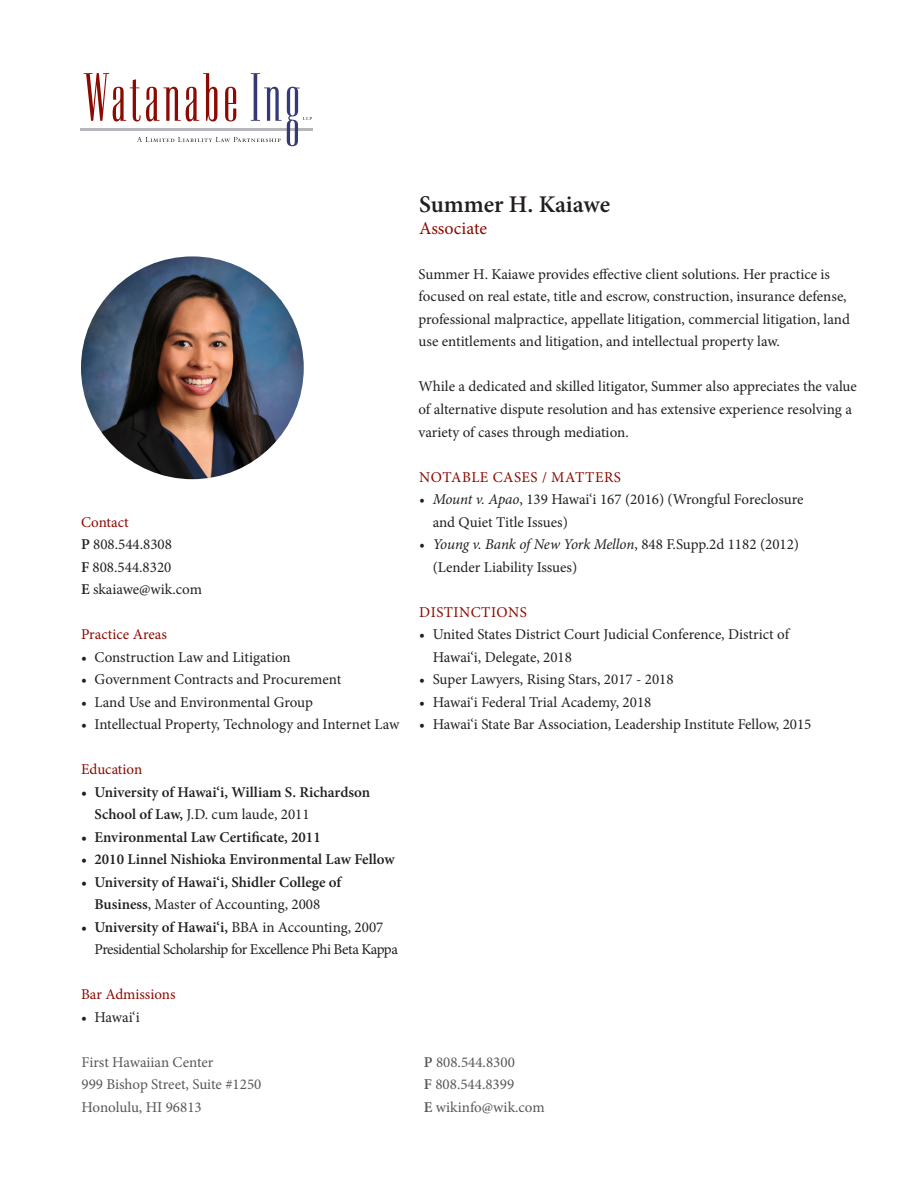
<style>
.page{position:relative;width:918px;height:1188px;background:#fff}
.page>*{position:absolute;margin:0;border:0;box-sizing:border-box;transform-origin:0 0}
.t1{font:600 24px "Minion Pro";letter-spacing:-.005em;color:#231f20}
.t2{font:18px "Minion Pro";letter-spacing:-.005em;color:#8b0a02}
.t3{font:15px/22.5px "Minion Pro";color:#231f20}
.t4{font:600 15px/22.5px "Minion Pro";color:#231f20}
.t5{font:15px/22.5px "Minion Pro";color:#57585a}
.t6{font:15px/22.5px "Minion Pro";letter-spacing:-.03em;color:#231f20}
.t7{font:15px "Minion Pro";letter-spacing:.005em;color:#8b0a02}
.t8{font:15px "Minion Pro";letter-spacing:.035em;color:#8b0a02}
.s1{font-weight:600}
.s2{font-weight:400}
.s3{font-style:italic}
</style>
<div class="page">
<hr style="left:80px;top:128px;width:232px;height:3px;background:#b6b7bb">
<svg style="left:84px;top:73px;width:133px;height:49px"></svg>
<svg style="left:225px;top:87px;width:11px;height:35px"></svg>
<svg style="left:251px;top:73px;width:30px;height:48px"></svg>
<svg style="left:287px;top:87px;width:25px;height:59px"></svg>
<svg style="left:137px;top:137px;width:144px;height:5px"></svg>
<img style="left:81px;top:256px;width:223px;height:223px;border-radius:111px">
<p class="t1" style="left:419px;top:187px;width:192px">Summer H. Kaiawe</p>
<p class="t2" style="left:419px;top:216px;width:69px">Associate</p>
<p class="t7" style="left:81px;top:512px;width:49px">Contact</p>
<p class="t3" style="left:81px;top:533px;width:93px"><span class="s1">P</span> 808.544.8308</p>
<p class="t3" style="left:81px;top:556px;width:92px"><span class="s1">F</span> 808.544.8320</p>
<p class="t3" style="left:81px;top:578px;width:122px"><span class="s1">E</span> skaiawe@wik.com</p>
<p class="t7" style="left:81px;top:624px;width:87px">Practice Areas</p>
<p class="t3" style="left:81px;top:646px;width:211px">• Construction Law and Litigation</p>
<p class="t3" style="left:81px;top:668px;width:262px">• Government Contracts and Procurement</p>
<p class="t3" style="left:81px;top:691px;width:233px">• Land Use and Environmental Group</p>
<p class="t3" style="left:81px;top:713px;width:320px">• Intellectual Property, Technology and Internet Law</p>
<p class="t7" style="left:81px;top:759px;width:63px">Education</p>
<p class="t4" style="left:94px;top:780px;width:277px;text-indent:-14px">• University of Hawai‘i, William S. Richardson<br>School of Law, <span class="s2">J.D. cum laude, 2011</span></p>
<p class="t4" style="left:81px;top:825px;width:241px">• Environmental Law Certificate, 2011</p>
<p class="t4" style="left:81px;top:848px;width:315px">• 2010 Linnel Nishioka Environmental Law Fellow</p>
<p class="t4" style="left:81px;top:870px;width:262px;text-align:center">• University of Hawai‘i, Shidler College of<br>Business<span class="s2">, Master of Accounting, 2008</span></p>
<p class="t6" style="left:94px;top:916px;width:305px;text-indent:-14px"><span class="s1">• University of Hawai‘i,</span> BBA in Accounting, 2007<br>Presidential Scholarship for Excellence Phi Beta Kappa</p>
<p class="t7" style="left:81px;top:984px;width:96px">Bar Admissions</p>
<p class="t3" style="left:81px;top:1006px;width:60px">• Hawai‘i</p>
<p class="t3" style="left:418px;top:263px;width:433px">Summer H. Kaiawe provides effective client solutions. Her practice is focused on real estate, title and escrow, construction, insurance defense, professional malpractice, appellate litigation, commercial litigation, land use entitlements and litigation, and intellectual property law.</p>
<p class="t3" style="left:418px;top:376px;width:440px">While a dedicated and skilled litigator, Summer also appreciates the value of alternative dispute resolution and has extensive experience resolving a variety of cases through mediation.</p>
<p class="t8" style="left:419px;top:467px;width:203px">NOTABLE CASES / MATTERS</p>
<p class="t3" style="left:433px;top:488px;width:372px;text-indent:-14px"><span class="s3">• Mount v. Apao</span>, 139 Hawai‘i 167 (2016) (Wrongful Foreclosure and Quiet Title Issues)</p>
<p class="t3" style="left:433px;top:533px;width:368px;text-indent:-14px"><span class="s3">• Young v. Bank of New York Mellon</span>, 848 F.Supp.2d 1182 (2012) (Lender Liability Issues)</p>
<p class="t8" style="left:419px;top:602px;width:109px">DISTINCTIONS</p>
<p class="t3" style="left:433px;top:623px;width:358px;text-indent:-14px">• United States District Court Judicial Conference, District of<br>Hawai‘i, Delegate, 2018</p>
<p class="t3" style="left:419px;top:668px;width:256px">• Super Lawyers, Rising Stars, 2017 - 2018</p>
<p class="t3" style="left:419px;top:691px;width:234px">• Hawai‘i Federal Trial Academy, 2018</p>
<p class="t3" style="left:419px;top:713px;width:394px">• Hawai‘i State Bar Association, Leadership Institute Fellow, 2015</p>
<p class="t5" style="left:81px;top:1051px;width:181px">First Hawaiian Center<br>999 Bishop Street, Suite #1250<br>Honolulu, HI 96813</p>
<p class="t5" style="left:424px;top:1051px;width:122px"><span class="s1">P</span> 808.544.8300<br><span class="s1">F</span> 808.544.8399<br><span class="s1">E</span> wikinfo@wik.com</p>
</div>
